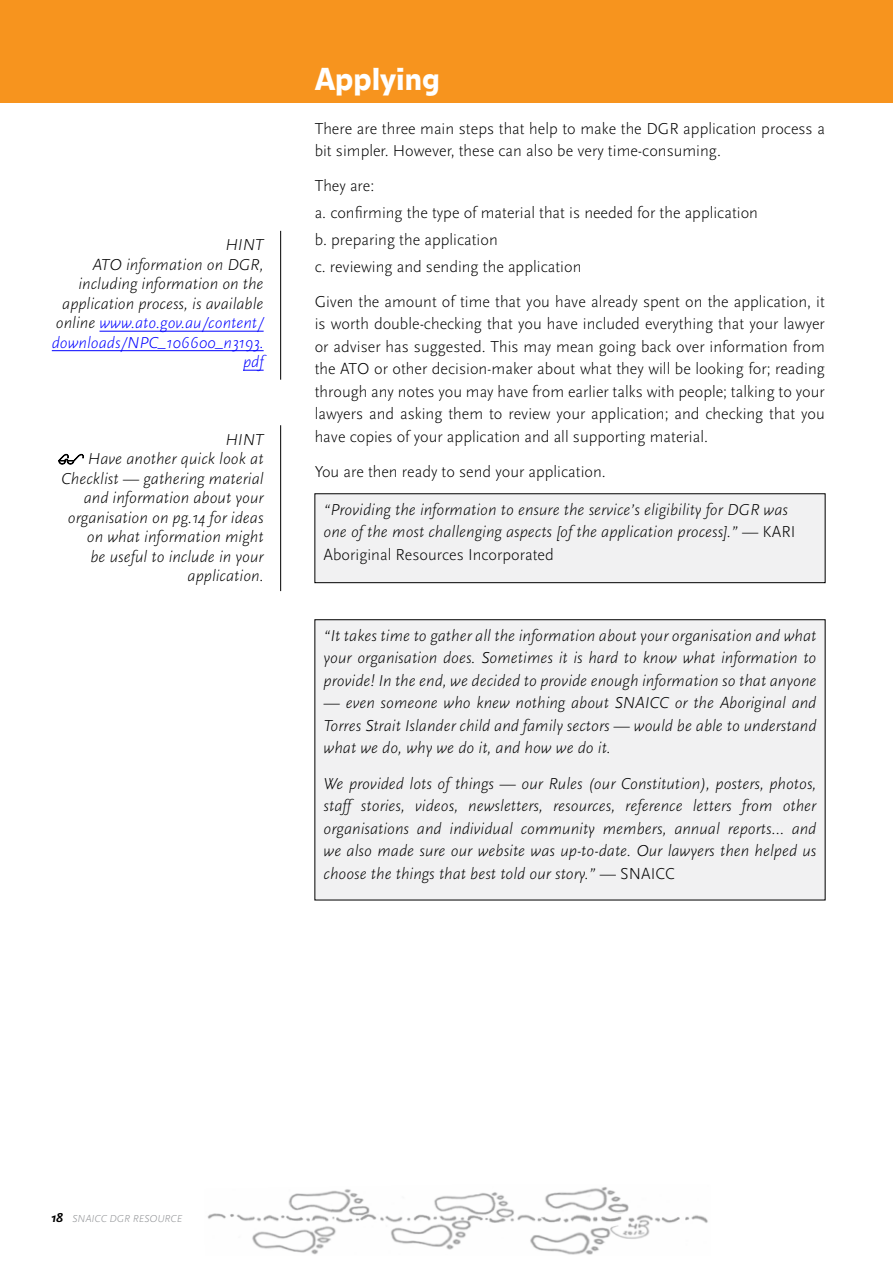
<style>
.page{position:relative;width:893px;height:1263px;background:#fff}
.page>*{position:absolute;margin:0;border:0;box-sizing:border-box;transform-origin:0 0}
.t1{font:900 30px "Balance";color:#fff}
.t2{font:italic 300 16.5px/19.5px "Scala Sans";color:#000;text-align:justify}
.t3{font:300 16.5px/22.5px "Scala Sans";color:#000}
.t4{font:italic 300 10.5px "Scala Sans";color:#939598}
.s1{color:#00f}
.s2{font-style:normal}
.s3{font-weight:700;font-size:13.5px;color:#000}
</style>
<div class="page">
<div style="left:0;top:0;width:893px;height:102px;background:#f7941e"></div>
<div style="left:315px;top:494px;width:510px;height:89px;background:#f1f1f2"></div>
<div style="left:315px;top:494px;width:510px;height:89px;border:1px solid #000"></div>
<div style="left:315px;top:620px;width:510px;height:280px;background:#f1f1f2"></div>
<div style="left:315px;top:619px;width:510px;height:281px;border:1px solid #000"></div>
<hr style="left:99px;top:331px;width:165px;height:1px;background:#00f">
<hr style="left:52px;top:350px;width:212px;height:1px;background:#00f">
<svg style="left:243px;top:370px;width:21px;height:1px"></svg>
<hr style="left:280px;top:231px;width:1px;height:149px;background:#000">
<svg style="left:58px;top:454px;width:26px;height:10px"></svg>
<hr style="left:280px;top:425px;width:1px;height:166px;background:#000">
<img style="left:207px;top:1187px;width:501px;height:68px">
<p class="t2" style="left:52px;top:236px;width:213px;text-align:right">HINT<br>ATO information on DGR, including information on the application process, is available online <span class="s1">www.ato.gov.au/content/ downloads/NPC_106600_n3193. pdf</span></p>
<p class="t2" style="left:61px;top:430px;width:204px;text-align:right">HINT<br>Have another quick look at<br>Checklist — gathering material and information about your organisation on pg.14 for ideas on what information might<br>be useful to include in your application.</p>
<h1 class="t1" style="left:315px;top:61px;width:127px">Applying</h1>
<p class="t3" style="left:315px;top:117px;width:512px">There are three main steps that help to make the DGR application process a bit simpler. However, these can also be very time-consuming.</p>
<p class="t3" style="left:315px;top:173px;width:445px;line-height:26.7px">They are:<br>a. confirming the type of material that is needed for the application b. preparing the application<br>c. reviewing and sending the application</p>
<p class="t3" style="left:315px;top:290px;width:512px;text-align:justify">Given the amount of time that you have already spent on the application, it is worth double-checking that you have included everything that your lawyer or adviser has suggested. This may mean going back over information from the ATO or other decision-maker about what they will be looking for; reading through any notes you may have from earlier talks with people; talking to your lawyers and asking them to review your application; and checking that you have copies of your application and all supporting material.</p>
<p class="t3" style="left:315px;top:461px;width:293px">You are then ready to send your application.</p>
<p class="t2" style="left:324px;top:498px;width:473px;line-height:22.5px;text-align:left">“Providing the information to ensure the service’s eligibility for DGR was one of the most challenging aspects [of the application process].” <span class="s2">— KARI<br>Aboriginal Resources Incorporated</span></p>
<p class="t2" style="left:324px;top:624px;width:494px;line-height:22.5px">“It takes time to gather all the information about your organisation and what your organisation does. Sometimes it is hard to know what information to provide! In the end, we decided to provide enough information so that anyone</p>
<p class="t2" style="left:324px;top:692px;width:494px;line-height:22.5px">— even someone who knew nothing about SNAICC or the Aboriginal and Torres Strait Islander child and family sectors — would be able to understand what we do, why we do it, and how we do it.</p>
<p class="t2" style="left:324px;top:772px;width:494px;line-height:22.5px">We provided lots of things — our Rules (our Constitution), posters, photos, staff stories, videos, newsletters, resources, reference letters from other organisations and individual community members, annual reports… and we also made sure our website was up-to-date. Our lawyers then helped us choose the things that best told our story.” <span class="s2">— SNAICC</span></p>
<p class="t4" style="left:51px;top:1213px;width:121px"><span class="s3">18</span> SNAICC DGR Resource</p>
</div>
